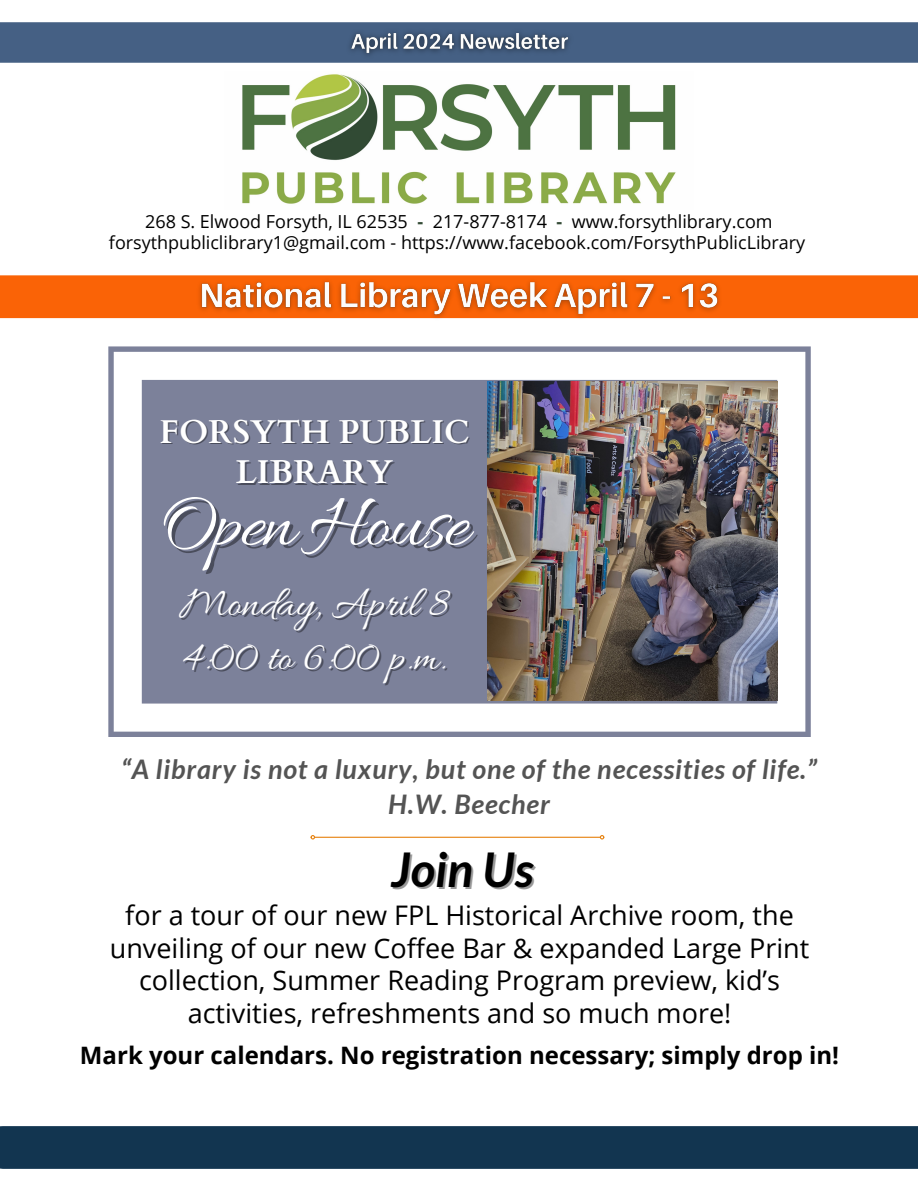
<style>
.page{position:relative;width:918px;height:1188px;background:#fff}
.page>*{position:absolute;margin:0;border:0;box-sizing:border-box;transform-origin:0 0}
.t1{font:78px "Allura";letter-spacing:-.025em;color:#fff}
.t2{font:italic 700 48px "Lato";color:#000}
.t3{font:43.5px "Allura";color:#fff}
.t4{font:700 33px/40.5px "Cardo";color:#fff;text-align:center}
.t5{font:27px/32.7px "Open Sans";color:#000;text-align:center}
.t6{font:italic 700 27px/34.8px "Lato";letter-spacing:.03em;color:#545454;text-align:center}
.t7{font:700 24px "Open Sans";color:#000}
.t8{font:18px "Open Sans";color:#000}
.s1{font-weight:700;color:#354c37}
</style>
<div class="page">
<img style="left:242px;top:74px;width:434px;height:130px">
<div style="left:0;top:22px;width:918px;height:41px;background:#456084"></div>
<div style="left:0;top:275px;width:918px;height:43px;background:#fa6306"></div>
<div style="left:3px;top:1126px;width:915px;height:43px;background:#123550"></div>
<svg style="left:108px;top:346px;width:703px;height:391px;fill:#7c819a"></svg>
<img style="left:487px;top:381px;width:291px;height:320px">
<img style="left:193px;top:275px;width:534px;height:44px">
<img style="left:341px;top:32px;width:237px;height:31px">
<hr style="left:315px;top:837px;width:285px;height:1px;background:#e6810e">
<svg style="left:311px;top:835px;width:4px;height:5px"></svg>
<svg style="left:600px;top:835px;width:4px;height:5px"></svg>
<p class="t8" style="left:145px;top:209px;width:419px">268 S. Elwood Forsyth, IL 62535 <span class="s1">-</span> 217-877-8174 <span class="s1">-</span></p>
<h4 class="t8" style="left:572px;top:209px;width:202px">www.forsythlibrary.com</h4>
<h1 class="t8" style="left:109px;top:230px;width:698px">forsythpubliclibrary1@gmail.com - https://www.facebook.com/ForsythPublicLibrary</h1>
<p class="t4" style="left:160px;top:412px;width:312px">FORSYTH PUBLIC<br>LIBRARY</p>
<h6 class="t1" style="left:160px;top:481px;width:310px">Open House</h6>
<h2 class="t3" style="left:180px;top:579px;width:271px">Monday, April 8</h2>
<p class="t3" style="left:183px;top:633px;width:265px">4:00 to 6:00 p.m.</p>
<p class="t6" style="left:121px;top:751px;width:697px">“A library is not a luxury, but one of the necessities of life.”<br>H.W. Beecher</p>
<h2 class="t2" style="left:391px;top:840px;width:144px">Join Us</h2>
<h3 class="t5" style="left:110px;top:898px;width:701px">for a tour of our new FPL Historical Archive room, the unveiling of our new Coffee Bar &amp; expanded Large Print collection, Summer Reading Program preview, kid’s activities, refreshments and so much more!</h3>
<p class="t7" style="left:80px;top:1038px;width:761px">Mark your calendars. No registration necessary; simply drop in!</p>
</div>
